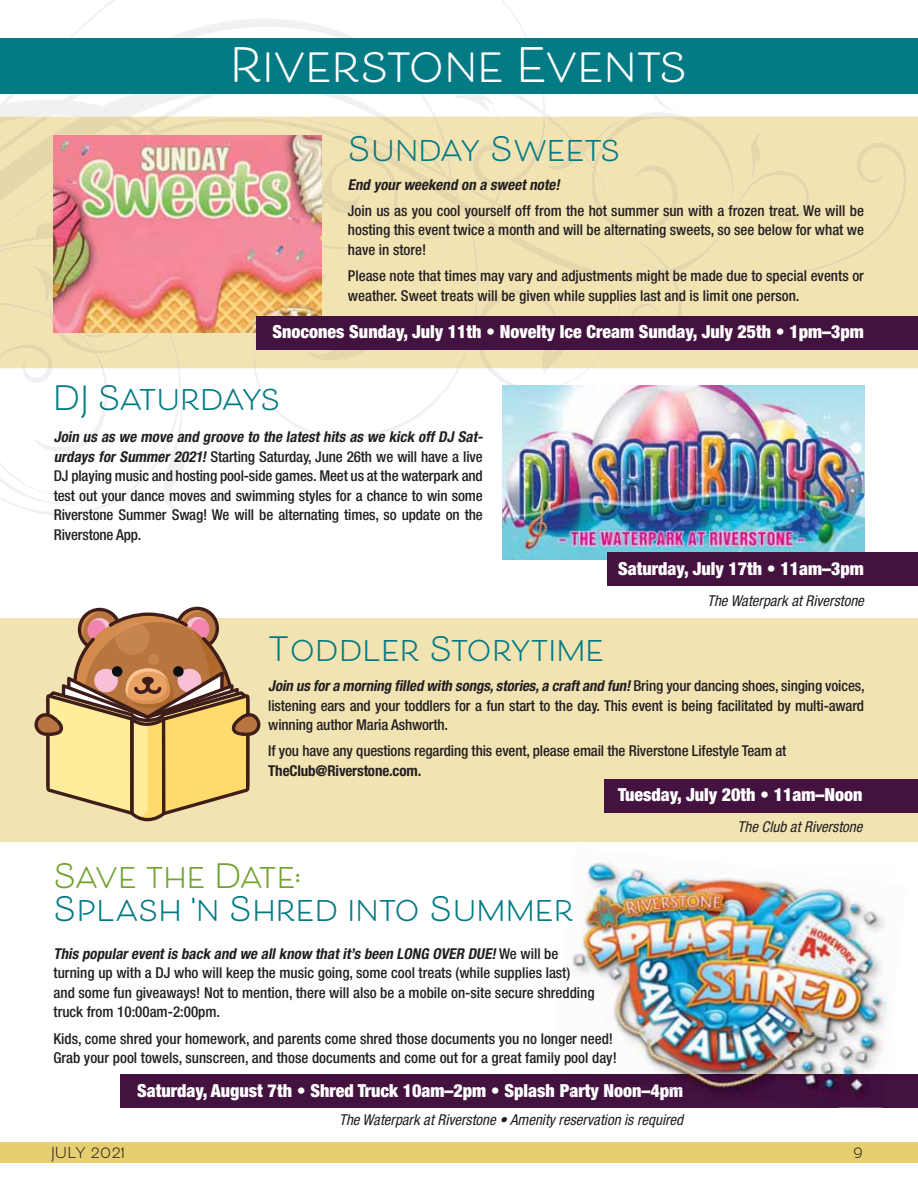
<style>
.page{position:relative;width:918px;height:1188px;background:#fff}
.page>*{position:absolute;margin:0;border:0;box-sizing:border-box;transform-origin:0 0}
.t1{font:700 46.5px "Beloved Sans Basic";color:#fff}
.t2{font:700 33px "Beloved Sans Basic";color:#037a84}
.t3{font:700 33px "Beloved Sans Basic";letter-spacing:-.025em;color:#74a230}
.t4{font:700 33px "Beloved Sans Basic";letter-spacing:-.05em;color:#037a84}
.t5{font:900 condensed 18px "Helvetica Neue";color:#fff}
.t6{font:500 condensed 15px/19.5px "Helvetica Neue";color:#231f20}
.t7{font:italic condensed 15px "Helvetica Neue";color:#231f20}
.t8{font:italic 700 condensed 15px "Helvetica Neue";color:#231f20}
.t9{font:700 condensed 15px "Helvetica Neue";letter-spacing:-.01em;color:#231f20}
.t10{font:700 15px "Beloved Sans Basic";letter-spacing:.02em;color:#231f20}
.s1{font-weight:700;font-style:italic}
</style>
<div class="page">
<div style="left:0;top:618px;width:918px;height:223px;background:#f2e3b3"></div>
<svg style="left:635px;top:93px;width:50px;height:24px"></svg>
<div style="left:624px;top:117px;width:294px;height:251px;background:#f2e3b3"></div>
<svg style="left:480px;top:282px;width:144px;height:86px;background:#f0e1b2"></svg>
<svg style="left:621px;top:282px;width:65px;height:34px;background:#f0e1b2"></svg>
<svg style="left:541px;top:350px;width:33px;height:23px"></svg>
<svg style="left:0;top:19px;width:436px;height:496px"></svg>
<svg style="left:0;top:282px;width:480px;height:86px;background:#f0e2b2"></svg>
<svg style="left:0;top:117px;width:452px;height:224px;background:#efe0b1"></svg>
<svg style="left:454px;top:93px;width:170px;height:24px"></svg>
<svg style="left:94px;top:117px;width:640px;height:165px;background:#eedfb1"></svg>
<svg style="left:290px;top:117px;width:617px;height:161px;background:#f0e1b2"></svg>
<div style="left:0;top:1142px;width:918px;height:21px;background:#e7ce6f"></div>
<div style="left:0;top:38px;width:918px;height:55px;background:#037a84"></div>
<svg style="left:34px;top:607px;width:227px;height:214px"></svg>
<div style="left:604px;top:779px;width:314px;height:33px;background:#43123e"></div>
<img style="left:53px;top:135px;width:269px;height:198px">
<div style="left:256px;top:316px;width:662px;height:34px;background:#43123e"></div>
<img style="left:502px;top:386px;width:362px;height:173px">
<div style="left:608px;top:552px;width:310px;height:33px;background:#43123e"></div>
<div style="left:121px;top:1074px;width:797px;height:33px;background:#43123e"></div>
<img style="left:572px;top:862px;width:316px;height:212px">
<img style="left:572px;top:987px;width:23px;height:13px">
<img style="left:674px;top:1074px;width:191px;height:26px">
<img style="left:674px;top:1084px;width:9px;height:6px">
<h1 class="t1" style="left:230px;top:39px;width:459px">Riverstone Events</h1>
<h2 class="t2" style="left:347px;top:130px;width:275px">Sunday Sweets</h2>
<p class="t8" style="left:348px;top:179px;width:216px">End your weekend on a sweet note!</p>
<p class="t6" style="left:348px;top:202px;width:518px;text-align:justify">Join us as you cool yourself off from the hot summer sun with a frozen treat. We will be hosting this event twice a month and will be alternating sweets, so see below for what we have in store!</p>
<p class="t6" style="left:348px;top:267px;width:518px">Please note that times may vary and adjustments might be made due to special events or weather. Sweet treats will be given while supplies last and is limit one person.</p>
<p class="t5" style="left:273px;top:325px;width:593px">Snocones Sunday, July 11th • Novelty Ice Cream Sunday, July 25th • 1pm–3pm</p>
<h2 class="t4" style="left:53px;top:380px;width:229px">DJ Saturdays</h2>
<p class="t6" style="left:54px;top:428px;width:433px"><span class="s1">Join us as we move and groove to the latest hits as we kick off DJ Sat&shy;urdays for Summer 2021!</span> Starting Saturday, June 26th we will have a live DJ playing music and hosting pool-side games. Meet us at the waterpark and test out your dance moves and swimming styles for a chance to win some Riverstone Summer Swag! We will be alternating times, so update on the Riverstone App.</p>
<h2 class="t2" style="left:268px;top:630px;width:338px">Toddler Storytime</h2>
<p class="t5" style="left:618px;top:562px;width:247px">Saturday, July 17th • 11am–3pm</p>
<p class="t7" style="left:707px;top:595px;width:158px">The Waterpark at Riverstone</p>
<p class="t6" style="left:268px;top:677px;width:598px;text-align:justify"><span class="s1">Join us for a morning filled with songs,stories,a craft and fun!</span>Bring your dancing shoes, singing voices, listening ears and your toddlers for a fun start to the day. This event is being facilitated by multi-award winning author Maria Ashworth.</p>
<p class="t6" style="left:268px;top:743px;width:520px">If you have any questions regarding this event, please email the Riverstone Lifestyle Team at</p>
<p class="t9" style="left:268px;top:765px;width:154px">TheClub@Riverstone.com.</p>
<h2 class="t3" style="left:53px;top:857px;width:249px">Save the Date:</h2>
<h2 class="t2" style="left:53px;top:890px;width:522px">Splash 'n Shred into Summer</h2>
<p class="t5" style="left:618px;top:788px;width:246px">Tuesday, July 20th • 11am–Noon</p>
<p class="t7" style="left:737px;top:821px;width:127px">The Club at Riverstone</p>
<p class="t6" style="left:54px;top:945px;width:543px"><span class="s1">This popular event is back and we all know that it ’s been LONG OVER DUE!</span>We w i l l b e turning up with a DJ who will keep the music going, some cool treats (while supplies last) and some fun giveaways! Not to mention, there will also be a mobile on-site secure shredding truck from 10:00am-2:00pm.</p>
<p class="t6" style="left:54px;top:1030px;width:565px">Kids, come shred your homework, and parents come shred those documents you no longer need!<br>Grab your pool towels, sunscreen, and those documents and come out for a great family pool day!</p>
<p class="t5" style="left:137px;top:1084px;width:547px">Saturday, August 7th • Shred Truck 10am–2pm • Splash Party Noon–4pm</p>
<p class="t7" style="left:339px;top:1114px;width:346px">The Waterpark at Riverstone • Amenity reservation is required</p>
<p class="t10" style="left:51px;top:1144px;width:75px">JULY 2021</p>
<p class="t10" style="left:854px;top:1144px;width:10px">9</p>
</div>
